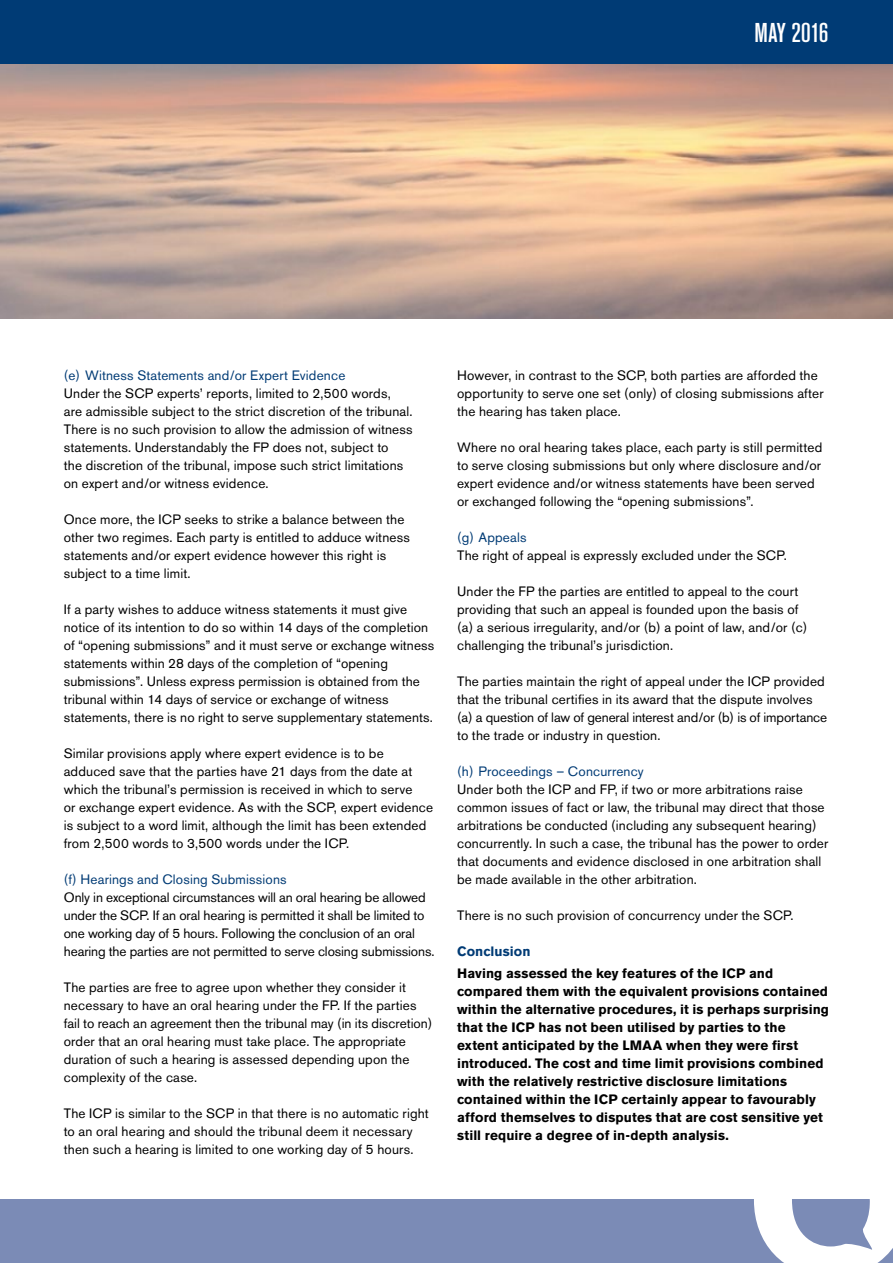
<style>
.page{position:relative;width:893px;height:1263px;background:#fff}
.page>*{position:absolute;margin:0;border:0;box-sizing:border-box;transform-origin:0 0}
.t1{font:500 condensed 27px "Akzidenz Grotesk BE";letter-spacing:-.01em;color:#fff}
.t2{font:13.5px/18px "Akzidenz Grotesk BE";letter-spacing:.01em;color:#000}
.t3{font:700 13.5px/18px "Akzidenz Grotesk BE";letter-spacing:.01em;color:#000}
.t4{font:13.5px/18px "Akzidenz Grotesk BE";letter-spacing:-.01em;color:#000}
.t5{font:13.5px "Akzidenz Grotesk BE";letter-spacing:.015em;color:#003b75}
.t6{font:700 13.5px "Akzidenz Grotesk BE";letter-spacing:.005em;color:#003b75}
</style>
<div class="page">
<div style="left:0;top:1199px;width:893px;height:64px;background:#7b8bb6"></div>
<svg style="left:754px;top:1199px;width:139px;height:64px"></svg>
<img style="left:0;top:64px;width:893px;height:255px">
<div style="left:0;top:0;width:893px;height:64px;background:#003b75"></div>
<h1 class="t1" style="left:755px;top:18px;width:75px">MAY 2016</h1>
<p class="t5" style="left:64px;top:367px;width:283px">(e) Witness Statements and/or Expert Evidence</p>
<p class="t2" style="left:64px;top:384px;width:350px">Under the SCP experts’ reports, limited to 2,500 words,<br>are admissible subject to the strict discretion of the tribunal.<br>There is no such provision to allow the admission of witness statements. Understandably the FP does not, subject to<br>the discretion of the tribunal, impose such strict limitations on expert and/or witness evidence.</p>
<p class="t2" style="left:64px;top:510px;width:348px">Once more, the ICP seeks to strike a balance between the other two regimes. Each party is entitled to adduce witness statements and/or expert evidence however this right is subject to a time limit.</p>
<p class="t2" style="left:64px;top:600px;width:372px">If a party wishes to adduce witness statements it must give notice of its intention to do so within 14 days of the completion of “opening submissions” and it must serve or exchange witness statements within 28 days of the completion of “opening submissions”. Unless express permission is obtained from the tribunal within 14 days of service or exchange of witness statements, there is no right to serve supplementary statements.</p>
<p class="t2" style="left:64px;top:744px;width:371px">Similar provisions apply where expert evidence is to be adduced save that the parties have 21 days from the date at which the tribunal’s permission is received in which to serve<br>or exchange expert evidence. As with the SCP, expert evidence is subject to a word limit, although the limit has been extended from 2,500 words to 3,500 words under the ICP.</p>
<p class="t5" style="left:64px;top:871px;width:224px">(f) Hearings and Closing Submissions</p>
<p class="t4" style="left:64px;top:888px;width:372px">Only in exceptional circumstances will an oral hearing be allowed under the SCP. If an oral hearing is permitted it shall be limited to one working day of 5 hours. Following the conclusion of an oral hearing the parties are not permitted to serve closing submissions.</p>
<p class="t2" style="left:64px;top:978px;width:370px">The parties are free to agree upon whether they consider it necessary to have an oral hearing under the FP. If the parties fail to reach an agreement then the tribunal may (in its discretion) order that an oral hearing must take place. The appropriate duration of such a hearing is assessed depending upon the complexity of the case.</p>
<p class="t2" style="left:64px;top:1104px;width:366px">The ICP is similar to the SCP in that there is no automatic right to an oral hearing and should the tribunal deem it necessary then such a hearing is limited to one working day of 5 hours.</p>
<p class="t2" style="left:457px;top:366px;width:368px">However, in contrast to the SCP, both parties are afforded the opportunity to serve one set (only) of closing submissions after the hearing has taken place.</p>
<p class="t2" style="left:457px;top:438px;width:367px">Where no oral hearing takes place, each party is still permitted to serve closing submissions but only where disclosure and/or expert evidence and/or witness statements have been served or exchanged following the “opening submissions”.</p>
<p class="t5" style="left:457px;top:529px;width:71px">(g) Appeals</p>
<p class="t2" style="left:457px;top:546px;width:331px">The right of appeal is expressly excluded under the SCP.</p>
<p class="t2" style="left:457px;top:582px;width:352px">Under the FP the parties are entitled to appeal to the court providing that such an appeal is founded upon the basis of (a) a serious irregularity, and/or (b) a point of law, and/or (c) challenging the tribunal’s jurisdiction.</p>
<p class="t2" style="left:457px;top:672px;width:372px">The parties maintain the right of appeal under the ICP provided that the tribunal certifies in its award that the dispute involves (a) a question of law of general interest and/or (b) is of importance to the trade or industry in question.</p>
<p class="t5" style="left:457px;top:763px;width:188px">(h) Proceedings – Concurrency</p>
<p class="t2" style="left:457px;top:780px;width:373px">Under both the ICP and FP, if two or more arbitrations raise common issues of fact or law, the tribunal may direct that those arbitrations be conducted (including any subsequent hearing) concurrently. In such a case, the tribunal has the power to order that documents and evidence disclosed in one arbitration shall be made available in the other arbitration.</p>
<p class="t2" style="left:457px;top:906px;width:338px">There is no such provision of concurrency under the SCP.</p>
<p class="t6" style="left:457px;top:943px;width:75px">Conclusion</p>
<p class="t3" style="left:457px;top:965px;width:373px">Having assessed the key features of the ICP and compared them with the equivalent provisions contained within the alternative procedures, it is perhaps surprising that the ICP has not been utilised by parties to the extent anticipated by the LMAA when they were first introduced. The cost and time limit provisions combined with the relatively restrictive disclosure limitations contained within the ICP certainly appear to favourably afford themselves to disputes that are cost sensitive yet still require a degree of in-depth analysis.</p>
</div>
